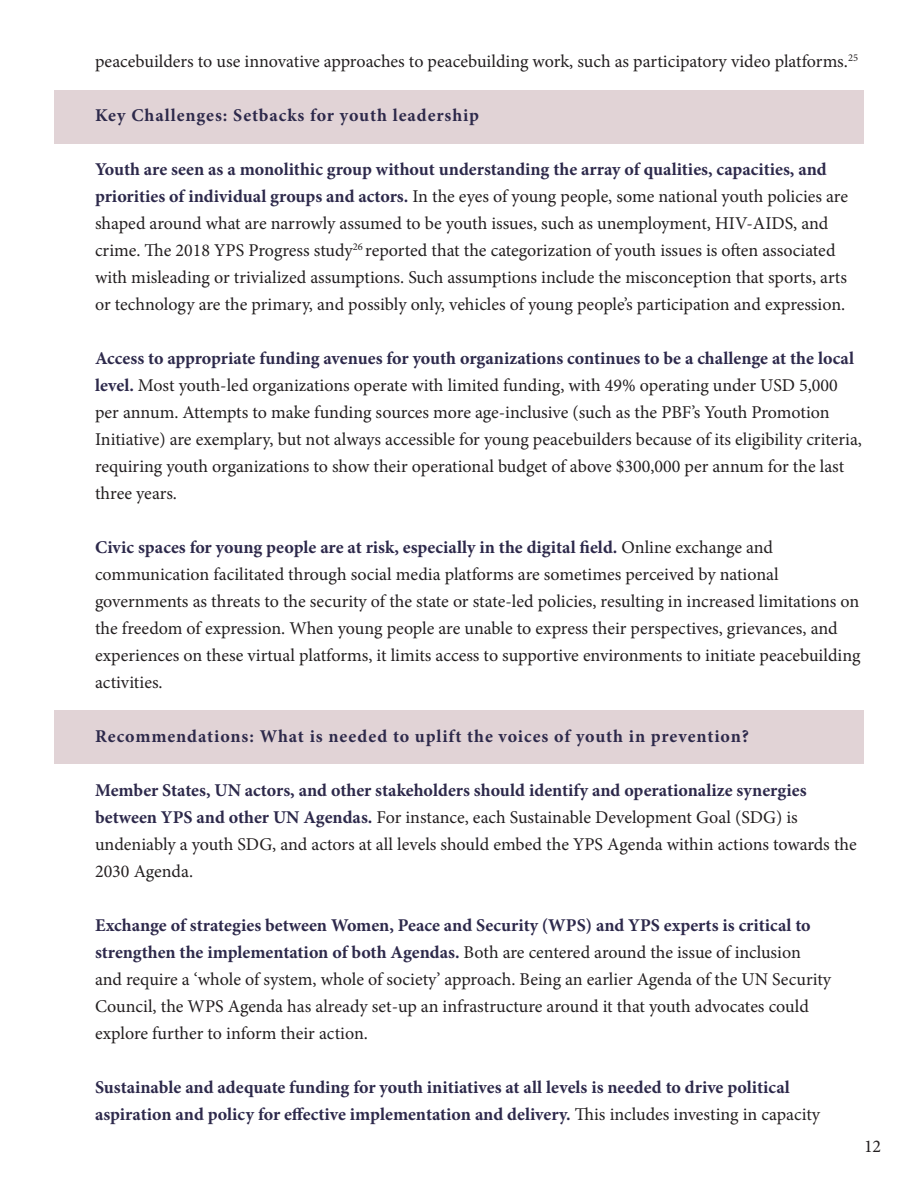
<style>
.page{position:relative;width:918px;height:1188px;background:#fff}
.page>*{position:absolute;margin:0;border:0;box-sizing:border-box;transform-origin:0 0}
.t1{font:18px/27px "Minion Pro";color:#231f20}
.t2{font:700 18px/27px "Minion Pro";letter-spacing:.005em;color:#2d294b}
.t3{font:700 18px "Minion Pro";letter-spacing:.05em;color:#2d294b}
.s1{font-weight:700;color:#2d294b}
.s2{font-weight:400;color:#231f20}
</style>
<div class="page">
<div style="left:54px;top:90px;width:810px;height:54px;background:#e1d3d6"></div>
<div style="left:54px;top:710px;width:810px;height:54px;background:#e1d3d6"></div>
<p class="t1" style="left:95px;top:48px;width:765px">peacebuilders to use innovative approaches to peacebuilding work, such as participatory video platforms.<sup>25</sup></p>
<p class="t3" style="left:95px;top:103px;width:386px">Key Challenges: Setbacks for youth leadership</p>
<p class="t1" style="left:95px;top:156px;width:755px"><span class="s1">Youth are seen as a monolithic group without understanding the array of qualities, capacities, and priorities of individual groups and actors.</span> In the eyes of young people, some national youth policies are shaped around what are narrowly assumed to be youth issues, such as unemployment, HIV-AIDS, and crime. The 2018 YPS Progress study<sup>26</sup> reported that the categorization of youth issues is often associated with misleading or trivialized assumptions. Such assumptions include the misconception that sports, arts or technology are the primary, and possibly only, vehicles of young people’s participation and expression.</p>
<p class="t1" style="left:95px;top:345px;width:769px"><span class="s1">Access to appropriate funding avenues for youth organizations continues to be a challenge at the local level.</span> Most youth-led organizations operate with limited funding, with 49% operating under USD 5,000 per annum. Attempts to make funding sources more age-inclusive (such as the PBF’s Youth Promotion Initiative) are exemplary, but not always accessible for young peacebuilders because of its eligibility criteria, requiring youth organizations to show their operational budget of above $300,000 per annum for the last three years.</p>
<p class="t1" style="left:95px;top:534px;width:767px"><span class="s1">Civic spaces for young people are at risk, especially in the digital field.</span> Online exchange and communication facilitated through social media platforms are sometimes perceived by national governments as threats to the security of the state or state-led policies, resulting in increased limitations on the freedom of expression. When young people are unable to express their perspectives, grievances, and experiences on these virtual platforms, it limits access to supportive environments to initiate peacebuilding activities.</p>
<p class="t3" style="left:95px;top:724px;width:656px">Recommendations: What is needed to uplift the voices of youth in prevention?</p>
<p class="t1" style="left:95px;top:777px;width:763px"><span class="s1">Member States, UN actors, and other stakeholders should identify and operationalize synergies between YPS and other UN Agendas.</span> For instance, each Sustainable Development Goal (SDG) is undeniably a youth SDG, and actors at all levels should embed the YPS Agenda within actions towards the 2030 Agenda.</p>
<p class="t1" style="left:95px;top:912px;width:738px"><span class="s1">Exchange of strategies between Women, Peace and Security (WPS) and YPS experts is critical to strengthen the implementation of both Agendas.</span> Both are centered around the issue of inclusion and require a ‘whole of system, whole of society’ approach. Being an earlier Agenda of the UN Security Council, the WPS Agenda has already set-up an infrastructure around it that youth advocates could explore further to inform their action.</p>
<p class="t2" style="left:95px;top:1074px;width:727px">Sustainable and adequate funding for youth initiatives at all levels is needed to drive political aspiration and policy for effective implementation and delivery. <span class="s2">This includes investing in capacity</span></p>
<p class="t1" style="left:864px;top:1133px;width:19px">12</p>
</div>
